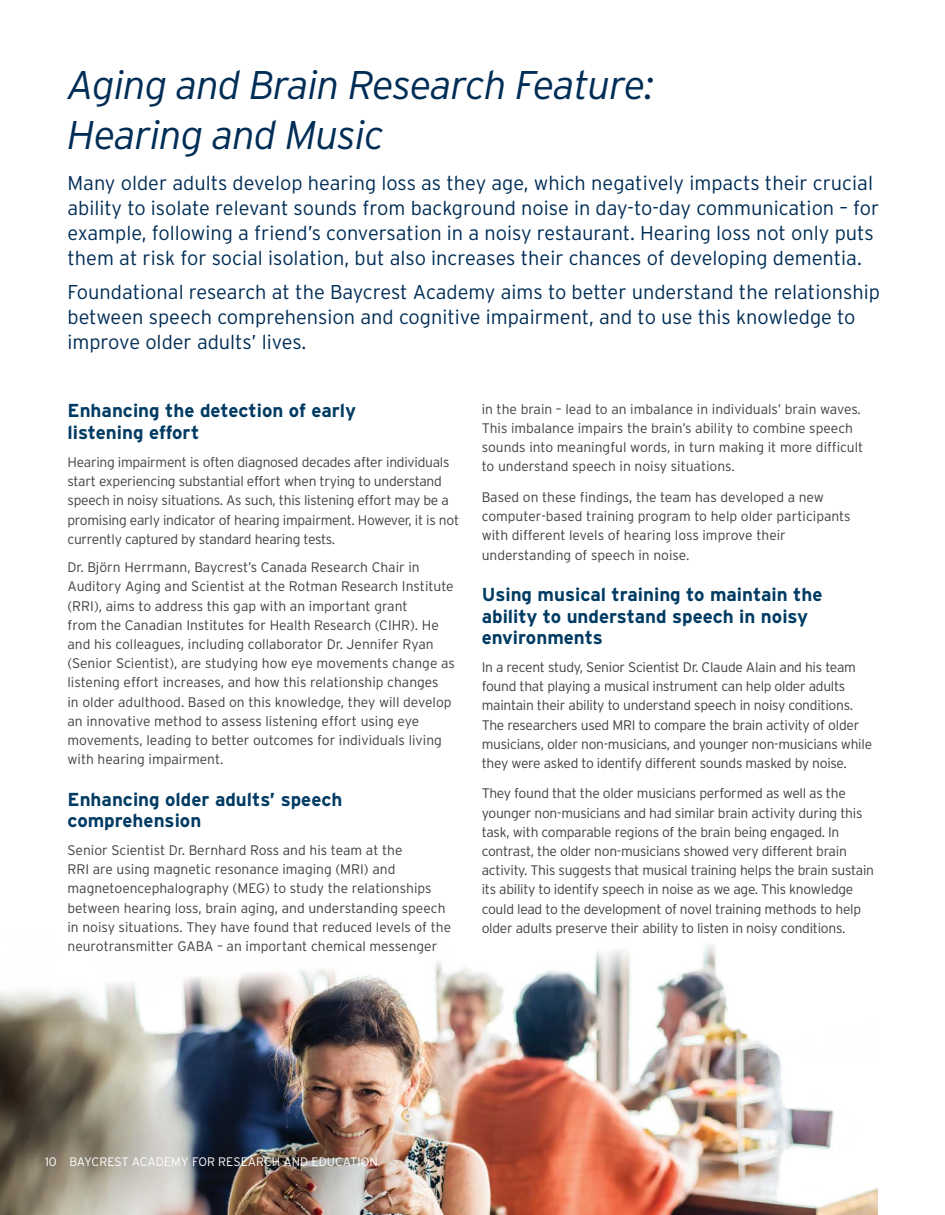
<style>
.page{position:relative;width:945px;height:1215px;background:#fff}
.page>*{position:absolute;margin:0;border:0;box-sizing:border-box;transform-origin:0 0}
.t1{font:italic 300 40px/50px "Interstate";letter-spacing:-.02em;color:#002d56}
.t2{font:300 20px/25px "Interstate";color:#002d56}
.t3{font:700 18.75px/21.2px "Interstate";color:#003b63}
.t4{font:300 13.88px/19.2px "Interstate";color:#414042}
.t5{font:300 13.88px/19.2px "Interstate";letter-spacing:-.02em;color:#414042}
.t6{font:300 12.25px "Interstate";color:#fff}
</style>
<div class="page">
<img style="left:0;top:944px;width:877px;height:271px">
<svg style="left:45px;top:1065px;width:180px;height:150px;background:#918f89"></svg>
<img style="left:248px;top:1074px;width:180px;height:141px">
<h1 class="t1" style="left:68px;top:60px;width:588px">Aging and Brain Research Feature:<br>Hearing and Music</h1>
<p class="t2" style="left:68px;top:171px;width:813px">Many older adults develop hearing loss as they age, which negatively impacts their crucial ability to isolate relevant sounds from background noise in day-to-day communication – for example, following a friend’s conversation in a noisy restaurant. Hearing loss not only puts them at risk for social isolation, but also increases their chances of developing dementia.</p>
<h2 class="t2" style="left:68px;top:280px;width:814px">Foundational research at the Baycrest Academy aims to better understand the relationship between speech comprehension and cognitive impairment, and to use this knowledge to improve older adults’ lives.</h2>
<h3 class="t3" style="left:68px;top:400px;width:290px">Enhancing the detection of early listening effort</h3>
<p class="t5" style="left:68px;top:452px;width:393px">Hearing impairment is often diagnosed decades after individuals start experiencing substantial effort when trying to understand speech in noisy situations. As such, this listening effort may be a promising early indicator of hearing impairment. However, it is not currently captured by standard hearing tests.</p>
<p class="t4" style="left:68px;top:557px;width:389px">Dr. Björn Herrmann, Baycrest’s Canada Research Chair in Auditory Aging and Scientist at the Rotman Research Institute (RRI), aims to address this gap with an important grant<br>from the Canadian Institutes for Health Research (CIHR). He and his colleagues, including collaborator Dr. Jennifer Ryan (Senior Scientist), are studying how eye movements change as listening effort increases, and how this relationship changes<br>in older adulthood. Based on this knowledge, they will develop an innovative method to assess listening effort using eye movements, leading to better outcomes for individuals living with hearing impairment.</p>
<h3 class="t3" style="left:68px;top:788px;width:277px">Enhancing older adults’ speech comprehension</h3>
<p class="t4" style="left:68px;top:840px;width:385px">Senior Scientist Dr. Bernhard Ross and his team at the<br>RRI are using magnetic resonance imaging (MRI) and magnetoencephalography (MEG) to study the relationships between hearing loss, brain aging, and understanding speech in noisy situations. They have found that reduced levels of the neurotransmitter GABA – an important chemical messenger</p>
<p class="t4" style="left:482px;top:399px;width:383px">in the brain – lead to an imbalance in individuals’ brain waves.<br>This imbalance impairs the brain’s ability to combine speech sounds into meaningful words, in turn making it more difficult to understand speech in noisy situations.</p>
<p class="t4" style="left:482px;top:487px;width:371px">Based on these findings, the team has developed a new computer-based training program to help older participants with different levels of hearing loss improve their understanding of speech in noise.</p>
<h3 class="t3" style="left:482px;top:584px;width:342px">Using musical training to maintain the ability to understand speech in noisy environments</h3>
<p class="t5" style="left:482px;top:657px;width:392px">In a recent study, Senior Scientist Dr. Claude Alain and his team found that playing a musical instrument can help older adults maintain their ability to understand speech in noisy conditions.<br>The researchers used MRI to compare the brain activity of older musicians, older non-musicians, and younger non-musicians while they were asked to identify different sounds masked by noise.</p>
<p class="t5" style="left:482px;top:784px;width:394px">They found that the older musicians performed as well as the younger non-musicians and had similar brain activity during this task, with comparable regions of the brain being engaged. In contrast, the older non-musicians showed very different brain activity. This suggests that musical training helps the brain sustain its ability to identify speech in noise as we age. This knowledge could lead to the development of novel training methods to help older adults preserve their ability to listen in noisy conditions.</p>
<p class="t6" style="left:45px;top:1154px;width:334px">10 BAYCREST ACADEMY FOR RESEARCH AND EDUCATION</p>
</div>
